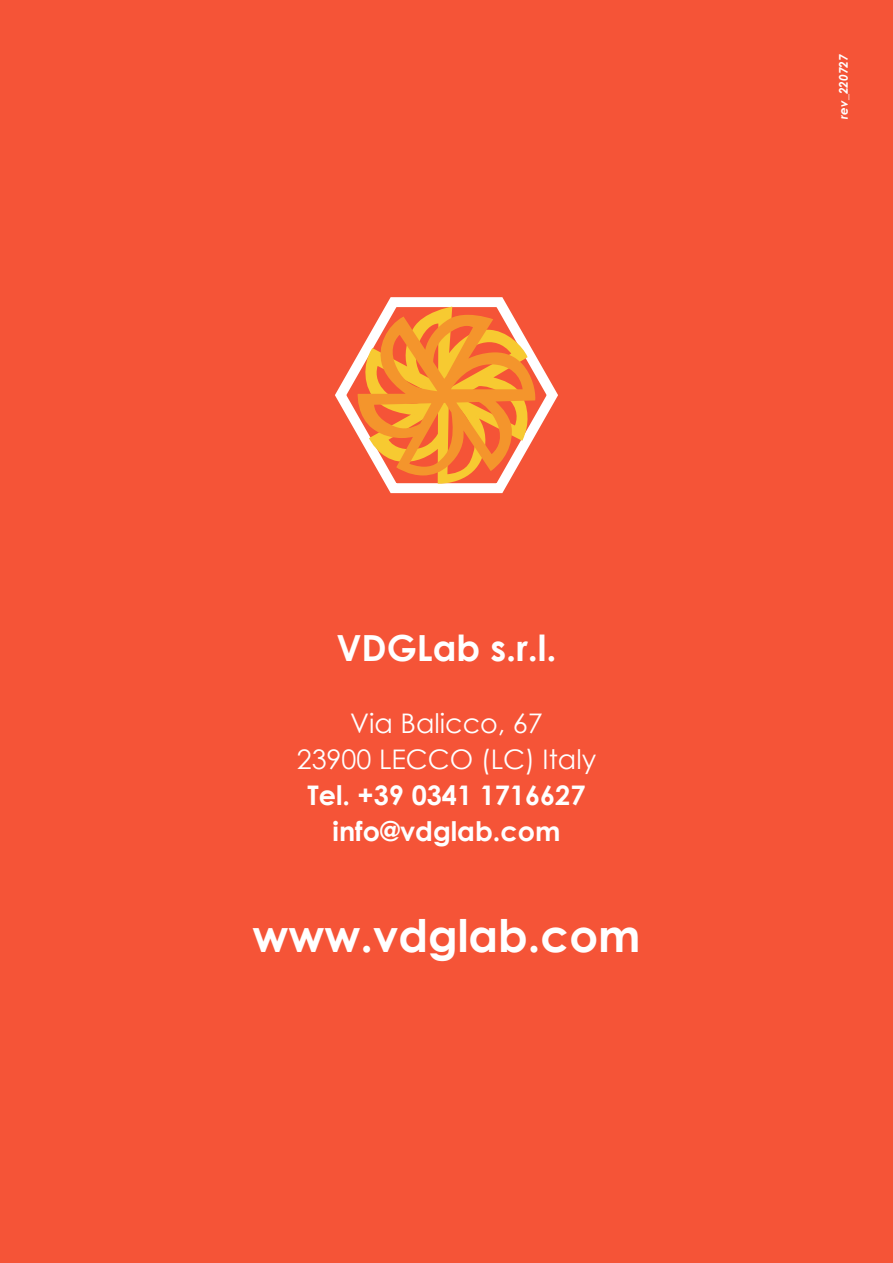
<style>
.page{position:relative;width:893px;height:1263px;background:#f55437}
.page>*{position:absolute;margin:0;border:0;box-sizing:border-box;transform-origin:0 0}
.t1{font:700 45px "Century Gothic";color:#fff}
.t2{font:700 36px "Century Gothic";color:#fff}
.t3{font:700 27px/36px "Century Gothic";color:#fff;text-align:center}
.t4{font:27px/36px "Century Gothic";color:#fff;text-align:center}
.t5{font:italic 700 12px "Century Gothic";color:#fff}
</style>
<div class="page">
<svg style="left:335px;top:297px;width:223px;height:197px"></svg>
<svg style="left:357px;top:307px;width:179px;height:178px"></svg>
<p class="t5" style="left:836px;top:119px;width:66px;rotate:-90deg">rev_220727</p>
<h2 class="t2" style="left:336px;top:626px;width:222px">VDGLab s.r.l.</h2>
<p class="t4" style="left:297px;top:705px;width:301px">Via Balicco, 67<br>23900 LECCO (LC) Italy</p>
<p class="t3" style="left:307px;top:777px;width:280px">Tel. +39 0341 1716627 info@vdglab.com</p>
<h1 class="t1" style="left:253px;top:908px;width:389px">www.vdglab.com</h1>
</div>
